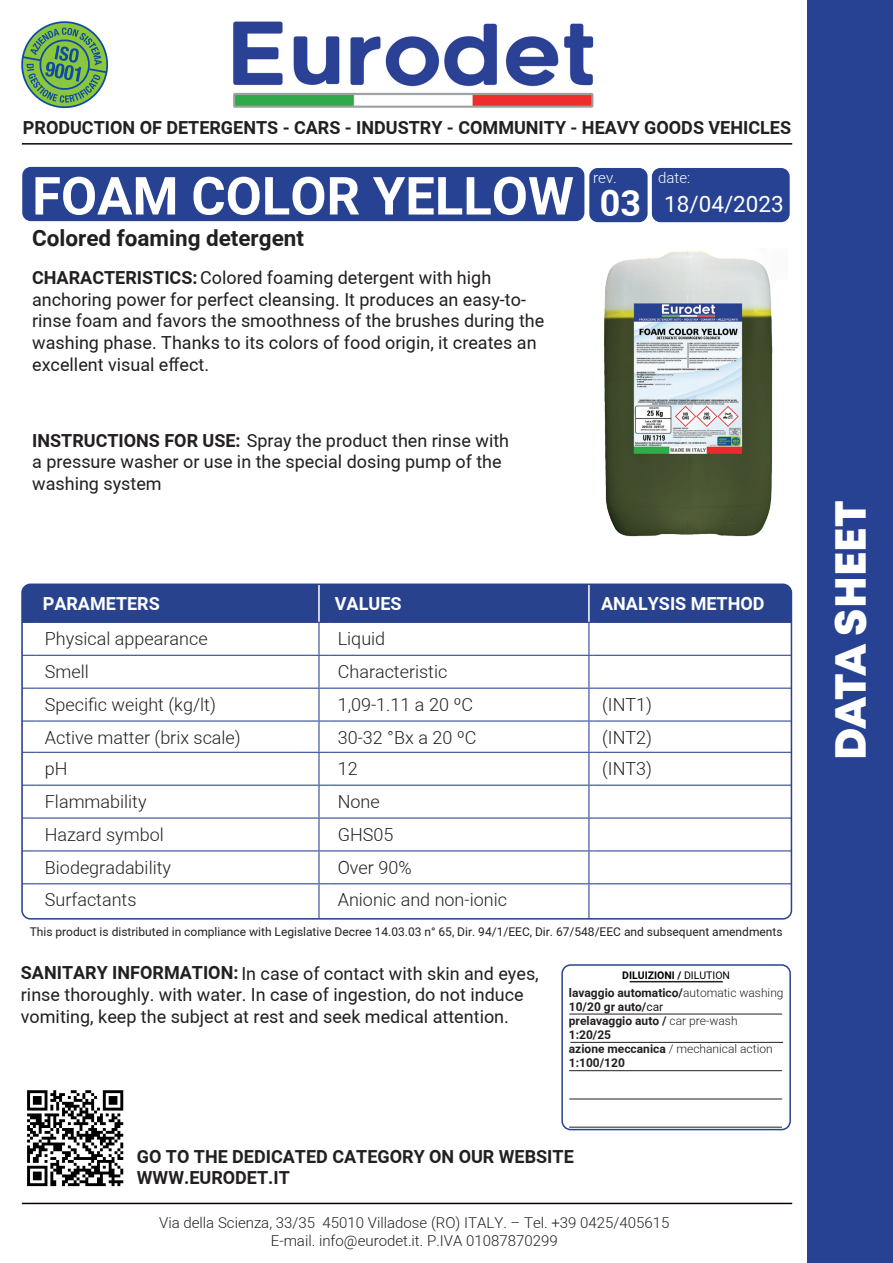
<style>
.page{position:relative;width:893px;height:1263px;background:#fff}
.page>*{position:absolute;margin:0;border:0;box-sizing:border-box;transform-origin:0 0}
.t1{font:700 52.5px "Araboto";color:#fff}
.t2{font:43.5px "Mont Heavy DEMO";color:#fff}
.t3{font:700 36px "Araboto";color:#fff}
.t4{font:700 22.5px "Araboto";color:#231f20}
.t5{font:22.5px "Araboto";color:#fff}
.t6{font:18px/21.6px "Araboto";color:#231f20}
.t7{font:300 18px "Araboto";color:#231f20}
.t8{font:700 18px/21.3px "Araboto";color:#231f20}
.t9{font:700 18px "Araboto";color:#fff}
.t10{font:300 15px/18px "Araboto";color:#231f20;text-align:center}
.t11{font:300 15px "Araboto";color:#fff}
.t12{font:12px "Araboto";color:#231f20}
.t13{font:700 12px "Araboto";color:#231f20}
.t14{font:300 12px "Araboto";color:#231f20}
.t15{font:700 10.5px "Araboto";color:#000001}
.s1{font-weight:700}
.s2{font-weight:400}
.s3{font-weight:300}
</style>
<div class="page">
<div style="left:589px;top:168px;width:59px;height:54px;background:#274292;border-radius:9px"></div>
<div style="left:652px;top:168px;width:138px;height:54px;background:#274292;border-radius:9px"></div>
<div style="left:22px;top:167px;width:562px;height:54px;background:#274292;border-radius:9px"></div>
<img style="left:233px;top:21px;width:361px;height:87px">
<hr style="left:22px;top:1203px;width:770px;height:1px;background:#110002">
<svg style="left:21px;top:21px;width:88px;height:88px"></svg>
<div style="left:807px;top:0;width:86px;height:1263px;background:#274292"></div>
<hr style="left:22px;top:143px;width:770px;height:2px;background:#110002">
<svg style="left:24px;top:623px;width:767px;height:295px"></svg>
<hr style="left:791px;top:584px;width:1px;height:38px;background:#28428e">
<hr style="left:791px;top:884px;width:1px;height:34px;background:#28428e">
<hr style="left:318px;top:623px;width:1px;height:32px;background:#28428e">
<hr style="left:588px;top:623px;width:1px;height:32px;background:#28428e">
<svg style="left:24px;top:655px;width:12px;height:1px"></svg>
<hr style="left:36px;top:655px;width:283px;height:1px;background:#28428e">
<hr style="left:318px;top:656px;width:1px;height:32px;background:#28428e">
<hr style="left:329px;top:655px;width:260px;height:1px;background:#28428e">
<hr style="left:588px;top:656px;width:1px;height:32px;background:#28428e">
<hr style="left:594px;top:655px;width:197px;height:1px;background:#28428e">
<svg style="left:24px;top:688px;width:12px;height:1px"></svg>
<hr style="left:36px;top:688px;width:283px;height:1px;background:#28428e">
<hr style="left:318px;top:689px;width:1px;height:31px;background:#28428e">
<hr style="left:329px;top:688px;width:260px;height:1px;background:#28428e">
<hr style="left:588px;top:689px;width:1px;height:31px;background:#28428e">
<hr style="left:594px;top:688px;width:197px;height:1px;background:#28428e">
<svg style="left:24px;top:720px;width:12px;height:1px"></svg>
<hr style="left:36px;top:720px;width:283px;height:1px;background:#28428e">
<hr style="left:318px;top:721px;width:1px;height:31px;background:#28428e">
<hr style="left:329px;top:720px;width:260px;height:1px;background:#28428e">
<hr style="left:588px;top:721px;width:1px;height:31px;background:#28428e">
<hr style="left:594px;top:720px;width:197px;height:1px;background:#28428e">
<svg style="left:24px;top:752px;width:12px;height:1px"></svg>
<hr style="left:36px;top:752px;width:283px;height:1px;background:#28428e">
<hr style="left:318px;top:753px;width:1px;height:32px;background:#28428e">
<hr style="left:329px;top:752px;width:260px;height:1px;background:#28428e">
<hr style="left:588px;top:753px;width:1px;height:32px;background:#28428e">
<hr style="left:594px;top:752px;width:197px;height:1px;background:#28428e">
<svg style="left:24px;top:785px;width:12px;height:1px"></svg>
<hr style="left:36px;top:785px;width:283px;height:1px;background:#28428e">
<hr style="left:318px;top:786px;width:1px;height:31px;background:#28428e">
<hr style="left:329px;top:785px;width:260px;height:1px;background:#28428e">
<hr style="left:588px;top:786px;width:1px;height:31px;background:#28428e">
<hr style="left:594px;top:785px;width:197px;height:1px;background:#28428e">
<svg style="left:24px;top:817px;width:12px;height:1px"></svg>
<hr style="left:36px;top:817px;width:283px;height:1px;background:#28428e">
<hr style="left:318px;top:818px;width:1px;height:32px;background:#28428e">
<hr style="left:329px;top:817px;width:260px;height:1px;background:#28428e">
<hr style="left:588px;top:818px;width:1px;height:32px;background:#28428e">
<hr style="left:594px;top:817px;width:197px;height:1px;background:#28428e">
<svg style="left:24px;top:850px;width:12px;height:1px"></svg>
<hr style="left:36px;top:850px;width:283px;height:1px;background:#28428e">
<hr style="left:318px;top:851px;width:1px;height:32px;background:#28428e">
<hr style="left:329px;top:850px;width:260px;height:1px;background:#28428e">
<hr style="left:588px;top:851px;width:1px;height:32px;background:#28428e">
<hr style="left:594px;top:850px;width:197px;height:1px;background:#28428e">
<svg style="left:24px;top:883px;width:12px;height:1px"></svg>
<hr style="left:22px;top:884px;width:1px;height:34px;background:#28428e">
<hr style="left:36px;top:883px;width:283px;height:1px;background:#28428e">
<hr style="left:318px;top:884px;width:1px;height:34px;background:#28428e">
<hr style="left:329px;top:883px;width:260px;height:1px;background:#28428e">
<hr style="left:588px;top:884px;width:1px;height:34px;background:#28428e">
<hr style="left:594px;top:883px;width:197px;height:1px;background:#28428e">
<hr style="left:594px;top:918px;width:197px;height:1px;background:#28428e">
<div style="left:24px;top:586px;width:765px;height:37px;background:#28428e"></div>
<hr style="left:594px;top:622px;width:197px;height:1px;background:#28428e">
<div style="left:21px;top:583px;width:771px;height:336px;border:2px solid #26438d;border-radius:9px"></div>
<img style="left:604px;top:250px;width:169px;height:287px">
<img style="left:27px;top:1090px;width:97px;height:97px">
<div style="left:561px;top:964px;width:230px;height:166px;border:2px solid #274292;border-radius:9px"></div>
<hr style="left:569px;top:1014px;width:213px;height:1px;background:#231f20">
<hr style="left:630px;top:981px;width:93px;height:1px;background:#231f20">
<hr style="left:569px;top:1070px;width:213px;height:1px;background:#231f20">
<hr style="left:570px;top:1042px;width:213px;height:1px;background:#231f20">
<hr style="left:569px;top:1098px;width:213px;height:1px;background:#231f20">
<hr style="left:569px;top:1127px;width:213px;height:1px;background:#231f20">
<p class="t8" style="left:23px;top:117px;width:770px">PRODUCTION OF DETERGENTS - CARS - INDUSTRY - COMMUNITY - HEAVY GOODS VEHICLES</p>
<h1 class="t1" style="left:32px;top:159px;width:543px">FOAM COLOR YELLOW</h1>
<p class="t4" style="left:32px;top:222px;width:273px">Colored foaming detergent</p>
<p class="t6" style="left:32px;top:267px;width:461px"><span class="s1">CHARACTERISTICS:</span>Colored foaming detergent with high</p>
<p class="t6" style="left:32px;top:289px;width:514px">anchoring power for perfect cleansing. It produces an easy-to&shy;rinse foam and favors the smoothness of the brushes during the washing phase. Thanks to its colors of food origin, it creates an excellent visual effect.</p>
<p class="t11" style="left:593px;top:167px;width:25px">rev.</p>
<p class="t11" style="left:658px;top:167px;width:34px">date:</p>
<h3 class="t3" style="left:600px;top:178px;width:43px">03</h3>
<p class="t5" style="left:664px;top:188px;width:121px">18/04/2023</p>
<p class="t6" style="left:32px;top:430px;width:478px"><span class="s1">INSTRUCTIONS FOR USE:</span> Spray the product then rinse with</p>
<p class="t6" style="left:32px;top:452px;width:471px">a pressure washer or use in the special dosing pump of the washing system</p>
<p class="t9" style="left:43px;top:591px;width:119px">PARAMETERS</p>
<p class="t9" style="left:335px;top:591px;width:68px">VALUES</p>
<p class="t9" style="left:601px;top:591px;width:165px">ANALYSIS METHOD</p>
<p class="t7" style="left:45px;top:626px;width:164px">Physical appearance</p>
<p class="t7" style="left:338px;top:626px;width:49px">Liquid</p>
<p class="t7" style="left:45px;top:659px;width:45px">Smell</p>
<p class="t7" style="left:338px;top:659px;width:111px">Characteristic</p>
<p class="t7" style="left:45px;top:692px;width:173px">Specific weight (kg/lt)</p>
<p class="t7" style="left:338px;top:692px;width:137px">1,09-1.11 a 20 ºC</p>
<p class="t7" style="left:602px;top:692px;width:51px">(INT1)</p>
<p class="t7" style="left:45px;top:725px;width:197px">Active matter (brix scale)</p>
<p class="t7" style="left:338px;top:725px;width:140px">30-32 °Bx a 20 ºC</p>
<p class="t7" style="left:602px;top:725px;width:51px">(INT2)</p>
<p class="t7" style="left:45px;top:756px;width:24px">pH</p>
<p class="t7" style="left:338px;top:756px;width:21px">12</p>
<p class="t7" style="left:602px;top:756px;width:51px">(INT3)</p>
<p class="t7" style="left:45px;top:789px;width:103px">Flammability</p>
<p class="t7" style="left:338px;top:789px;width:44px">None</p>
<p class="t7" style="left:45px;top:822px;width:120px">Hazard symbol</p>
<p class="t7" style="left:338px;top:822px;width:57px">GHS05</p>
<p class="t7" style="left:45px;top:854px;width:128px">Biodegradability</p>
<p class="t7" style="left:338px;top:854px;width:75px">Over 90%</p>
<p class="t7" style="left:45px;top:887px;width:93px">Surfactants</p>
<p class="t7" style="left:338px;top:887px;width:171px">Anionic and non-ionic</p>
<p class="t12" style="left:30px;top:924px;width:754px">This product is distributed in compliance with Legislative Decree 14.03.03 n° 65, Dir. 94/1/EEC, Dir. 67/548/EEC and subsequent amendments</p>
<p class="t6" style="left:21px;top:963px;width:519px"><span class="s1">SANITARY INFORMATION:</span> In case of contact with skin and eyes, rinse thoroughly. with water. In case of ingestion, do not induce vomiting, keep the subject at rest and seek medical attention.</p>
<p class="t15" style="left:622px;top:967px;width:109px">DILUIZIONI / <span class="s2">DILUTION</span></p>
<p class="t13" style="left:569px;top:998px;width:96px">10/20 gr auto/<span class="s2">car</span></p>
<p class="t13" style="left:569px;top:984px;width:216px">lavaggio automatico/<span class="s3">automatic washing</span></p>
<p class="t13" style="left:569px;top:1026px;width:44px">1:20/25</p>
<p class="t13" style="left:569px;top:1012px;width:170px">prelavaggio auto / <span class="s3">car pre-wash</span></p>
<p class="t13" style="left:569px;top:1055px;width:58px">1:100/120</p>
<p class="t14" style="left:569px;top:1040px;width:205px"><span class="s1">azione meccanica</span> / mechanical action</p>
<p class="t8" style="left:137px;top:1146px;width:438px">GO TO THE DEDICATED CATEGORY ON OUR WEBSITE<br>WWW.EURODET.IT</p>
<p class="t10" style="left:159px;top:1214px;width:512px">Via della Scienza, 33/35 45010 Villadose (RO) ITALY. – Tel. +39 0425/405615<br>E-mail. info@eurodet.it. P.IVA 01087870299</p>
<h2 class="t2" style="left:826px;top:760px;width:261px;rotate:-90deg">DATA SHEET</h2>
</div>
